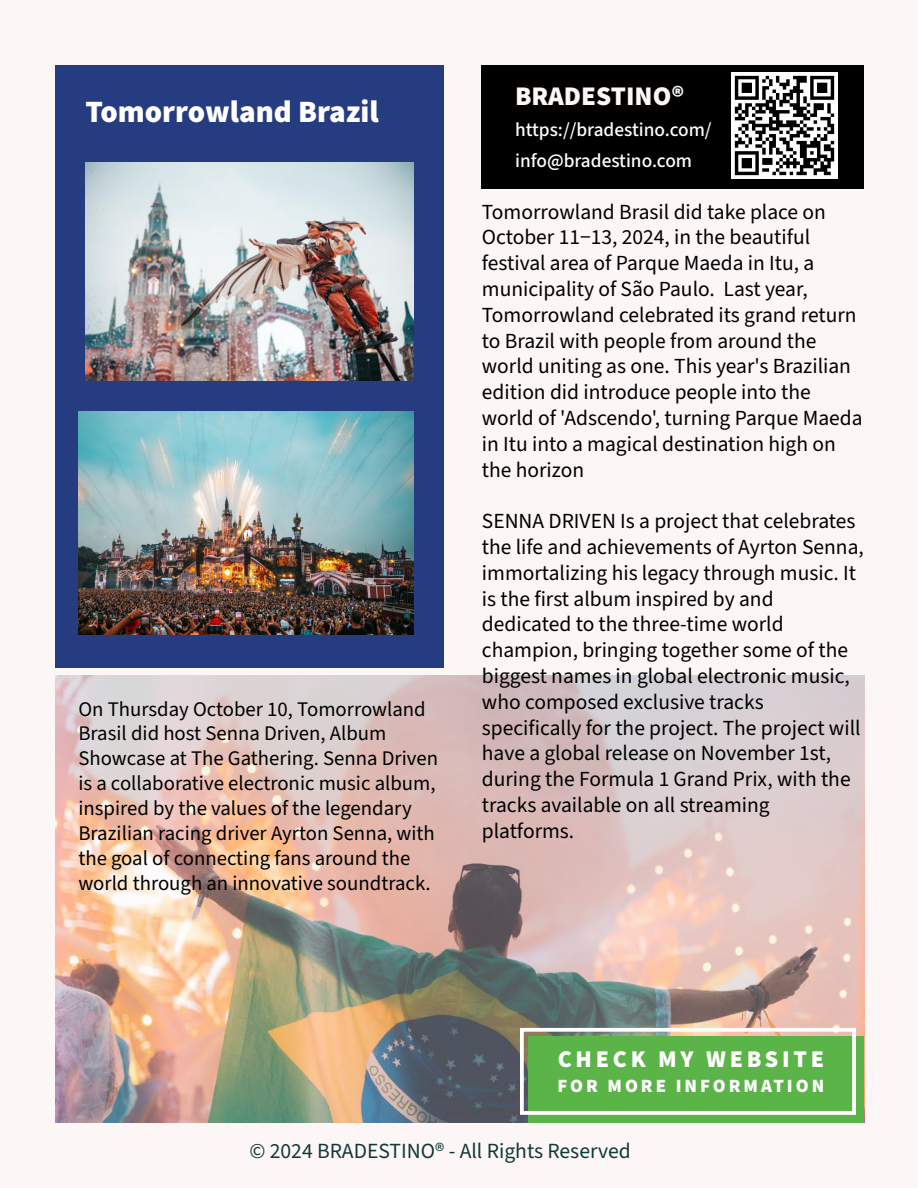
<style>
.page{position:relative;width:918px;height:1188px;background:#fdf6f6}
.page>*{position:absolute;margin:0;border:0;box-sizing:border-box;transform-origin:0 0}
.t1{font:900 31.05px "Source Sans 3";color:#fff}
.t2{font:900 27px "Source Sans 3";color:#fdf6f6}
.t3{font:900 24px "Source Sans Pro";letter-spacing:.155em;color:#fff}
.t4{font:21.6px "Source Sans 3";color:#113939}
.t5{font:21.45px/25.8px "Source Sans 3";color:#000}
.t6{font:20.85px/24.9px "Source Sans 3";color:#000}
.t7{font:500 19.35px/30.5px "Source Sans 3";color:#fff}
.t8{font:900 18.75px "Source Sans Pro";letter-spacing:.155em;color:#fff}
</style>
<div class="page">
<div style="left:55px;top:65px;width:388px;height:603px;background:#263c80"></div>
<div style="left:482px;top:65px;width:382px;height:124px;background:#000"></div>
<img style="left:55px;top:676px;width:809px;height:447px">
<img style="left:732px;top:73px;width:106px;height:106px">
<div style="left:529px;top:1036px;width:335px;height:87px;background:#5bb447"></div>
<div style="left:520px;top:1028px;width:336px;height:87px;border:4px solid #fff"></div>
<img style="left:85px;top:163px;width:328px;height:218px">
<img style="left:78px;top:411px;width:335px;height:223px">
<h1 class="t1" style="left:85px;top:91px;width:295px">Tomorrowland Brazil</h1>
<p class="t6" style="left:78px;top:696px;width:361px">On Thursday October 10, Tomorrowland Brasil did host Senna Driven, Album Showcase at The Gathering. Senna Driven is a collaborative electronic music album, inspired by the values of the legendary Brazilian racing driver Ayrton Senna, with the goal of connecting fans around the world through an innovative soundtrack.</p>
<p class="t2" style="left:515px;top:78px;width:171px">BRADESTINO®</p>
<p class="t7" style="left:515px;top:115px;width:198px">https://bradestino.com/ info@bradestino.com</p>
<p class="t5" style="left:482px;top:199px;width:382px">Tomorrowland Brasil did take place on October 11−13, 2024, in the beautiful festival area of Parque Maeda in Itu, a municipality of São Paulo. Last year, Tomorrowland celebrated its grand return to Brazil with people from around the world uniting as one. This year's Brazilian edition did introduce people into the world of 'Adscendo', turning Parque Maeda in Itu into a magical destination high on the horizon</p>
<p class="t5" style="left:482px;top:508px;width:384px">SENNA DRIVEN Is a project that celebrates the life and achievements of Ayrton Senna, immortalizing his legacy through music. It is the first album inspired by and dedicated to the three-time world champion, bringing together some of the biggest names in global electronic music, who composed exclusive tracks specifically for the project. The project will have a global release on November 1st, during the Formula 1 Grand Prix, with the tracks available on all streaming platforms.</p>
<p class="t3" style="left:558px;top:1042px;width:268px">CHECK MY WEBSITE</p>
<p class="t8" style="left:557px;top:1073px;width:268px">FOR MORE INFORMATION</p>
<p class="t4" style="left:249px;top:1137px;width:383px">© 2024 BRADESTINO® - All Rights Reserved</p>
</div>
